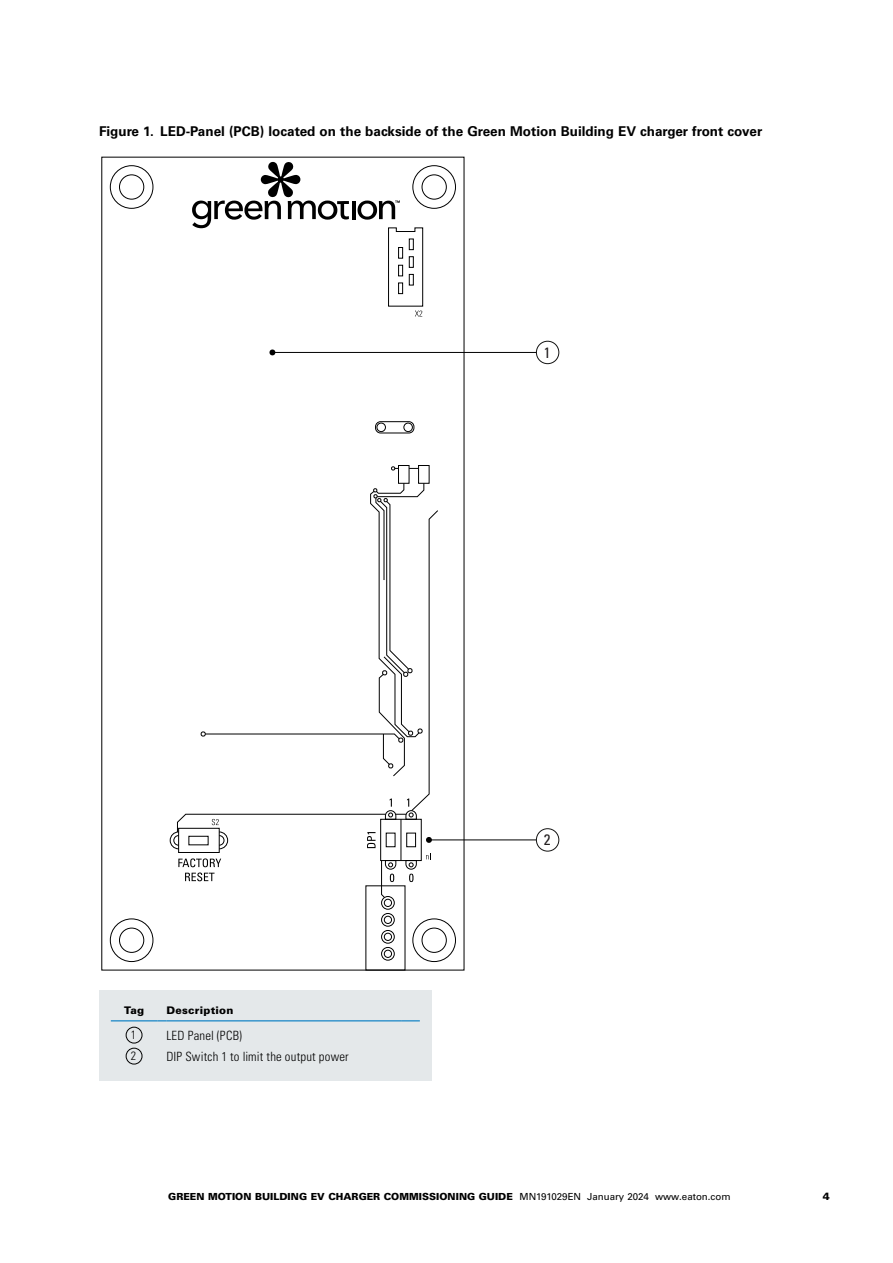
<style>
.page{position:relative;width:893px;height:1263px;background:#fff}
.page>*{position:absolute;margin:0;border:0;box-sizing:border-box;transform-origin:0 0}
.t1{font:condensed 15.15px "EATON Univers";color:#231f20}
.t2{font:700 13.5px "Univers LT Std";color:#000}
.t3{font:300 condensed 12.75px "Univers LT Std";letter-spacing:.015em;color:#000}
.t4{font:300 condensed 12px "Univers LT Std";color:#000}
.t5{font:900 10.5px "Univers LT Std";letter-spacing:.025em;color:#000}
.t6{font:900 9.75px "Univers LT Std";color:#000}
.s1{font-weight:400}
</style>
<div class="page">
<div style="left:99px;top:991px;width:333px;height:90px;background:#e4e8ea"></div>
<hr style="left:111px;top:1020px;width:46px;height:1px;background:#007ac2">
<hr style="left:166px;top:1020px;width:236px;height:1px;background:#007ac2">
<svg style="left:402px;top:1020px;width:18px;height:1px"></svg>
<div style="left:126px;top:1027px;width:16px;height:16px;border:1px solid #000;border-radius:50%"></div>
<div style="left:126px;top:1048px;width:16px;height:16px;border:1px solid #000;border-radius:50%"></div>
<svg style="left:388px;top:227px;width:35px;height:89px"></svg>
<div style="left:398px;top:465px;width:11px;height:18px;border:1px solid #000"></div>
<div style="left:418px;top:465px;width:11px;height:18px;border:1px solid #000"></div>
<div style="left:110px;top:165px;width:43px;height:44px;border:1px solid #000;border-radius:50%"></div>
<div style="left:119px;top:175px;width:25px;height:24px;border:1px solid #000;border-radius:50%"></div>
<div style="left:413px;top:165px;width:43px;height:44px;border:1px solid #000;border-radius:50%"></div>
<div style="left:422px;top:175px;width:25px;height:24px;border:1px solid #000;border-radius:50%"></div>
<div style="left:110px;top:919px;width:43px;height:43px;border:1px solid #000;border-radius:50%"></div>
<div style="left:119px;top:928px;width:25px;height:24px;border:1px solid #000;border-radius:50%"></div>
<div style="left:413px;top:919px;width:43px;height:43px;border:1px solid #000;border-radius:50%"></div>
<div style="left:422px;top:928px;width:25px;height:24px;border:1px solid #000;border-radius:50%"></div>
<div style="left:381px;top:947px;width:13px;height:13px;border:1px solid #000;border-radius:50%"></div>
<div style="left:384px;top:950px;width:8px;height:8px;border:1px solid #000;border-radius:50%"></div>
<div style="left:381px;top:930px;width:13px;height:13px;border:1px solid #000;border-radius:50%"></div>
<div style="left:384px;top:933px;width:8px;height:8px;border:1px solid #000;border-radius:50%"></div>
<div style="left:381px;top:913px;width:13px;height:13px;border:1px solid #000;border-radius:50%"></div>
<div style="left:384px;top:916px;width:8px;height:8px;border:1px solid #000;border-radius:50%"></div>
<div style="left:381px;top:896px;width:13px;height:13px;border:1px solid #000;border-radius:50%"></div>
<div style="left:384px;top:899px;width:8px;height:8px;border:1px solid #000;border-radius:50%"></div>
<div style="left:398px;top:247px;width:5px;height:11px;border:1px solid #000"></div>
<div style="left:398px;top:265px;width:5px;height:11px;border:1px solid #000"></div>
<div style="left:398px;top:283px;width:5px;height:11px;border:1px solid #000"></div>
<div style="left:409px;top:239px;width:5px;height:11px;border:1px solid #000"></div>
<div style="left:409px;top:256px;width:5px;height:12px;border:1px solid #000"></div>
<div style="left:409px;top:274px;width:5px;height:11px;border:1px solid #000"></div>
<div style="left:375px;top:421px;width:39px;height:12px;border:1px solid #000;border-radius:5px"></div>
<div style="left:377px;top:423px;width:9px;height:9px;border:1px solid #000;border-radius:50%"></div>
<div style="left:404px;top:423px;width:9px;height:9px;border:1px solid #000;border-radius:50%"></div>
<hr style="left:272px;top:352px;width:264px;height:1px;background:#000">
<svg style="left:269px;top:349px;width:7px;height:7px"></svg>
<hr style="left:429px;top:840px;width:107px;height:1px;background:#000">
<svg style="left:391px;top:466px;width:7px;height:4px"></svg>
<svg style="left:170px;top:483px;width:268px;height:415px"></svg>
<hr style="left:401px;top:819px;width:1px;height:41px;background:#000">
<hr style="left:352px;top:201px;width:3px;height:18px;background:#000">
<svg style="left:358px;top:201px;width:42px;height:19px"></svg>
<svg style="left:192px;top:161px;width:157px;height:67px"></svg>
<div style="left:536px;top:341px;width:23px;height:23px;border:1px solid #141413;border-radius:50%"></div>
<div style="left:536px;top:828px;width:23px;height:23px;border:1px solid #141413;border-radius:50%"></div>
<p class="t2" style="left:99px;top:123px;width:665px">Figure 1. LED-Panel (PCB) located on the backside of the Green Motion Building EV charger front cover</p>
<p class="t1" style="left:544px;top:344px;width:8px">1</p>
<p class="t5" style="left:124px;top:1003px;width:22px">Tag</p>
<p class="t5" style="left:166px;top:1003px;width:69px">Description</p>
<p class="t4" style="left:131px;top:1028px;width:7px">1</p>
<p class="t3" style="left:166px;top:1027px;width:77px">LED Panel (PCB)</p>
<p class="t4" style="left:131px;top:1049px;width:7px">2</p>
<p class="t3" style="left:166px;top:1048px;width:184px">DIP Switch 1 to limit the output power</p>
<p class="t1" style="left:544px;top:831px;width:8px">2</p>
<p class="t6" style="left:168px;top:1190px;width:564px">GREEN MOTION BUILDING EV CHARGER COMMISSIONING GUIDE <span class="s1">MN191029EN January 2024 www.eaton.com</span></p>
<p class="t5" style="left:823px;top:1189px;width:9px">4</p>
</div>
